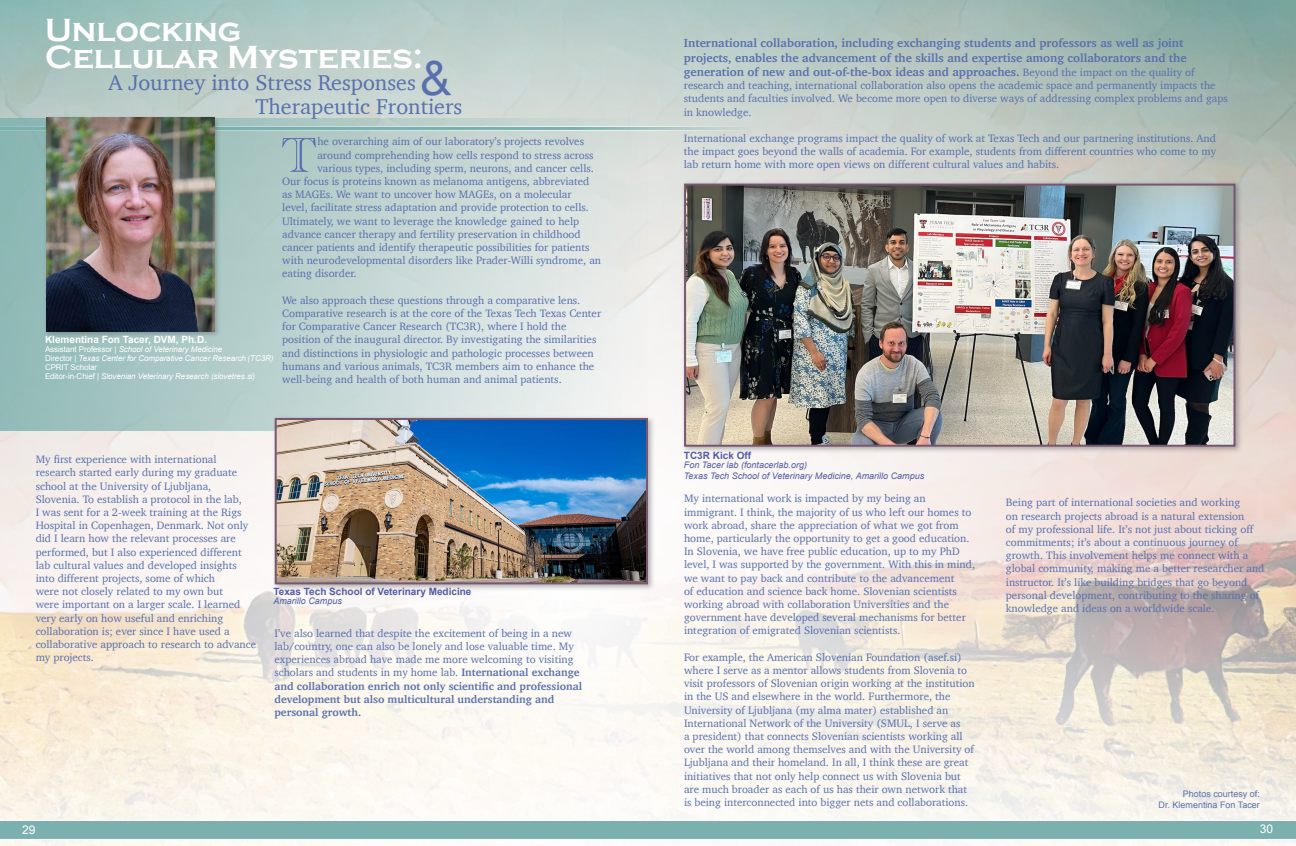
<style>
.page{position:relative;width:1296px;height:846px;background:#fff}
.page>*{position:absolute;margin:0;border:0;box-sizing:border-box;transform-origin:0 0}
.t1{font:50.6px "Academy Engraved Let Plain";color:#5870ae}
.t2{font:48px "Helvetica Neue";color:#5870ae}
.t3{font:700 33px "Copperplate Gothic";color:#fff}
.t4{font:22px "Charter";color:#5870ae}
.t5{font:700 12px/14.4px "Charter";color:#5870ae}
.t6{font:12px "Arial";color:#fff}
.t7{font:11px/13.2px "Charter";color:#5870ae}
.t8{font:700 10px "Arial";color:#535aa8}
.t9{font:700 10px "Arial";color:#fff}
.t10{font:italic 9px "Arial";color:#535aa8}
.t11{font:9px "Arial";color:#5870ae}
.t12{font:italic 8px "Arial";letter-spacing:-.01em;color:#fff}
.t13{font:8px "Arial";letter-spacing:-.01em;color:#fff}
.s1{font-style:normal}
.s2{font-weight:700}
.s3{font-weight:400;font-size:11px}
</style>
<div class="page">
<img style="left:0;top:0;width:1296px;height:846px">
<svg style="left:648px;top:126px;width:103px;height:5px"></svg>
<svg style="left:0;top:820px;width:1296px;height:20px"></svg>
<svg style="left:0;top:118px;width:648px;height:312px"></svg>
<div style="left:43px;top:115px;width:178px;height:224px;background:#4d4d4f;opacity:.42"></div>
<img style="left:46px;top:118px;width:168px;height:214px">
<div style="left:272px;top:415px;width:383px;height:177px;background:#4d4d4f;opacity:.42"></div>
<img style="left:278px;top:421px;width:367px;height:160px">
<div style="left:275px;top:418px;width:373px;height:166px;border:2px solid #785671"></div>
<div style="left:681px;top:181px;width:562px;height:273px;background:#4d4d4f;opacity:.42"></div>
<img style="left:687px;top:187px;width:546px;height:257px">
<div style="left:684px;top:184px;width:552px;height:263px;border:2px solid #785671"></div>
<p class="t3" style="left:45px;top:12px;width:198px">Unlocking</p>
<p class="t3" style="left:45px;top:38px;width:379px">Cellular Mysteries:</p>
<p class="t2" style="left:421px;top:43px;width:32px">&amp;</p>
<p class="t4" style="left:255px;top:87px;width:208px">Therapeutic Frontiers</p>
<p class="t4" style="left:108px;top:63px;width:309px">A Journey into Stress Responses</p>
<p class="t9" style="left:45px;top:333px;width:164px">Klementina Fon Tacer, DVM, Ph.D.</p>
<p class="t12" style="left:45px;top:344px;width:179px"><span class="s1">Assistant Professor |</span> School of Veterinary Medicine</p>
<p class="t12" style="left:45px;top:353px;width:230px"><span class="s1">Director</span> | Texas Center for Comparative Cancer Research (TC3R)</p>
<p class="t13" style="left:45px;top:362px;width:54px">CPRIT Scholar</p>
<p class="t12" style="left:45px;top:371px;width:212px"><span class="s1">Editor-in-Chief</span> | Slovenian Veterinary Research (slovetres.si)</p>
<p class="t1" style="left:282px;top:118px;width:36px">T</p>
<p class="t7" style="left:317px;top:135px;width:268px">he overarching aim of our laboratory’s projects revolves</p>
<p class="t7" style="left:317px;top:148px;width:278px">around comprehending how cells respond to stress across</p>
<p class="t7" style="left:317px;top:161px;width:278px">various types, including sperm, neurons, and cancer cells.</p>
<p class="t7" style="left:282px;top:175px;width:309px">Our focus is proteins known as melanoma antigens, abbreviated</p>
<p class="t7" style="left:282px;top:188px;width:291px">as MAGEs. We want to uncover how MAGEs, on a molecular</p>
<p class="t7" style="left:282px;top:201px;width:308px">level, facilitate stress adaptation and provide protection to cells.</p>
<p class="t7" style="left:282px;top:214px;width:298px">Ultimately, we want to leverage the knowledge gained to help</p>
<p class="t7" style="left:282px;top:227px;width:300px">advance cancer therapy and fertility preservation in childhood</p>
<p class="t7" style="left:282px;top:241px;width:309px">cancer patients and identify therapeutic possibilities for patients</p>
<p class="t7" style="left:282px;top:254px;width:320px">with neurodevelopmental disorders like Prader-Willi syndrome, an</p>
<p class="t7" style="left:282px;top:267px;width:76px">eating disorder.</p>
<p class="t7" style="left:282px;top:293px;width:320px">We also approach these questions through a comparative lens.<br>Comparative research is at the core of the Texas Tech Texas Center for Comparative Cancer Research (TC3R), where I hold the position of the inaugural director. By investigating the similarities and distinctions in physiologic and pathologic processes between humans and various animals, TC3R members aim to enhance the well-being and health of both human and animal patients.</p>
<p class="t7" style="left:36px;top:453px;width:222px">My first experience with international research started early during my graduate school at the University of Ljubljana, Slovenia. To establish a protocol in the lab,<br>I was sent for a 2-week training at the Rigs Hospital in Copenhagen, Denmark. Not only did I learn how the relevant processes are performed, but I also experienced different lab cultural values and developed insights into different projects, some of which<br>were not closely related to my own but<br>were important on a larger scale. I learned very early on how useful and enriching collaboration is; ever since I have used a collaborative approach to research to advance my projects.</p>
<p class="t8" style="left:273px;top:585px;width:200px">Texas Tech School of Veterinary Medicine</p>
<p class="t10" style="left:273px;top:595px;width:70px">Amarillo Campus</p>
<p class="t7" style="left:274px;top:626px;width:309px">I’ve also learned that despite the excitement of being in a new lab/country, one can also be lonely and lose valuable time. My experiences abroad have made me more welcoming to visiting scholars and students in my home lab. <span class="s2">International exchange and collaboration enrich not only scientific and professional development but also multicultural understanding and personal growth.</span></p>
<p class="t5" style="left:684px;top:36px;width:512px">International collaboration, including exchanging students and professors as well as joint projects, enables the advancement of the skills and expertise among collaborators and the generation of new and out-of-the-box ideas and approaches. <span class="s3">Beyond the impact on the quality of</span></p>
<p class="t7" style="left:684px;top:79px;width:545px">research and teaching, international collaboration also opens the academic space and permanently impacts the students and faculties involved. We become more open to diverse ways of addressing complex problems and gaps in knowledge.</p>
<p class="t7" style="left:684px;top:131px;width:534px;text-align:justify">International exchange programs impact the quality of work at Texas Tech and our partnering institutions. And the impact goes beyond the walls of academia. For example, students from different countries who come to my lab return home with more open views on different cultural values and habits.</p>
<p class="t8" style="left:684px;top:449px;width:69px">TC3R Kick Off</p>
<p class="t10" style="left:684px;top:459px;width:125px">Fon Tacer lab (fontacerlab.org)</p>
<p class="t10" style="left:684px;top:470px;width:242px">Texas Tech School of Veterinary Medicine, Amarillo Campus</p>
<p class="t7" style="left:684px;top:492px;width:293px">My international work is impacted by my being an immigrant. I think, the majority of us who left our homes to work abroad, share the appreciation of what we got from home, particularly the opportunity to get a good education.<br>In Slovenia, we have free public education, up to my PhD level, I was supported by the government. With this in mind, we want to pay back and contribute to the advancement<br>of education and science back home. Slovenian scientists working abroad with collaboration Universities and the government have developed several mechanisms for better integration of emigrated Slovenian scientists.</p>
<p class="t7" style="left:684px;top:650px;width:292px">For example, the American Slovenian Foundation (asef.si) where I serve as a mentor allows students from Slovenia to visit professors of Slovenian origin working at the institution in the US and elsewhere in the world. Furthermore, the University of Ljubljana (my alma mater) established an International Network of the University (SMUL, I serve as<br>a president) that connects Slovenian scientists working all over the world among themselves and with the University of Ljubljana and their homeland. In all, I think these are great initiatives that not only help connect us with Slovenia but are much broader as each of us has their own network that is being interconnected into bigger nets and collaborations.</p>
<p class="t7" style="left:1006px;top:496px;width:260px">Being part of international societies and working<br>on research projects abroad is a natural extension<br>of my professional life. It’s not just about ticking off commitments; it’s about a continuous journey of growth. This involvement helps me connect with a global community, making me a better researcher and instructor. It’s like building bridges that go beyond personal development, contributing to the sharing of knowledge and ideas on a worldwide scale.</p>
<p class="t11" style="left:1183px;top:788px;width:79px">Photos courtesy of:</p>
<p class="t11" style="left:1159px;top:799px;width:103px">Dr. Klementina Fon Tacer</p>
<p class="t6" style="left:22px;top:822px;width:15px">29</p>
<p class="t6" style="left:1260px;top:821px;width:15px">30</p>
</div>
